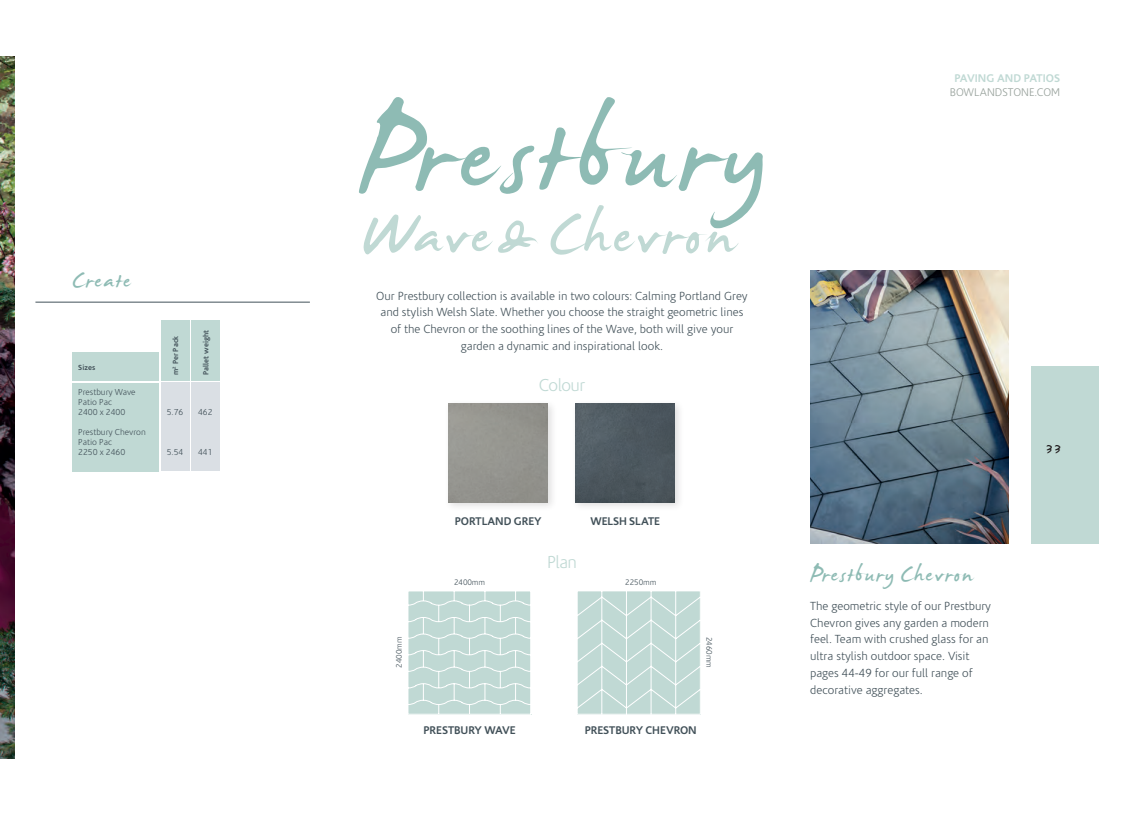
<style>
.page{position:relative;width:1124px;height:815px;background:#fff}
.page>*{position:absolute;margin:0;border:0;box-sizing:border-box;transform-origin:0 0}
.t1{font:176.25px "James Fajardo";letter-spacing:.035em;color:#8ebbb4}
.t2{font:92.5px "James Fajardo";letter-spacing:.045em;color:#c0d9d4}
.t3{font:35px "James Fajardo";letter-spacing:.05em;color:#8ebbb4}
.t4{font:23.75px "James Fajardo";color:#231f20}
.t5{font:300 17.5px "Corisande";letter-spacing:-.035em;color:#c0d9d4}
.t6{font:300 11.88px/16.9px "Corisande";color:#425159}
.t7{font:700 11.25px "Corisande";letter-spacing:-.005em;color:#425159}
.t8{font:300 11.25px "Corisande";letter-spacing:.005em;color:#97a19b}
.t9{font:700 11.25px "Corisande";color:#c0d9d4}
.t10{font:300 8.75px/10px "Corisande";color:#425159}
.t11{font:300 8.12px "Corisande";color:#425159}
.t12{font:700 7.5px "Corisande";color:#425159}
</style>
<div class="page">
<img style="left:0;top:57px;width:14px;height:701px">
<div style="left:1031px;top:367px;width:67px;height:177px;background:#c0d9d4"></div>
<img style="left:810px;top:271px;width:198px;height:273px">
<div style="left:443px;top:398px;width:114px;height:114px;background:#231f20;opacity:.15"></div>
<div style="left:448px;top:403px;width:99px;height:99px;background:#95948f"></div>
<svg style="left:408px;top:591px;width:123px;height:124px;background:#c6dcd8"></svg>
<svg style="left:577px;top:591px;width:124px;height:124px;background:#c6dcd8"></svg>
<hr style="left:35px;top:302px;width:275px;height:1px;background:#425159">
<div style="left:72px;top:383px;width:87px;height:88px;background:#c0d9d4"></div>
<div style="left:161px;top:383px;width:28px;height:88px;background:#dadfe4"></div>
<div style="left:191px;top:383px;width:28px;height:88px;background:#dadfe4"></div>
<div style="left:72px;top:353px;width:87px;height:28px;background:#c0d9d4"></div>
<div style="left:161px;top:321px;width:28px;height:60px;background:#c0d9d4"></div>
<div style="left:191px;top:321px;width:28px;height:60px;background:#c0d9d4"></div>
<div style="left:570px;top:398px;width:114px;height:114px;background:#231f20;opacity:.15"></div>
<img style="left:575px;top:403px;width:99px;height:99px">
<h3 class="t3" style="left:72px;top:263px;width:60px">Create</h3>
<p class="t12" style="left:78px;top:363px;width:18px">Sizes</p>
<p class="t10" style="left:78px;top:387px;width:59px">Prestbury Wave<br>Patio Pac<br>2400 x 2400</p>
<p class="t10" style="left:78px;top:427px;width:69px">Prestbury Chevron<br>Patio Pac<br>2250 x 2460</p>
<p class="t12" style="left:171px;top:375px;width:41px;rotate:-90deg">m<sup>2</sup> Per Pack</p>
<p class="t12" style="left:201px;top:375px;width:46px;rotate:-90deg">Pallet weight</p>
<p class="t10" style="left:167px;top:407px;width:18px">5.76</p>
<p class="t10" style="left:167px;top:448px;width:18px">5.54</p>
<p class="t10" style="left:198px;top:407px;width:16px">462</p>
<p class="t10" style="left:198px;top:448px;width:16px">441</p>
<h1 class="t1" style="left:358px;top:64px;width:408px">Prestbury</h1>
<h2 class="t2" style="left:362px;top:188px;width:372px">Wave&amp; Chevron</h2>
<p class="t6" style="left:376px;top:287px;width:373px;text-align:center">Our Prestbury collection is available in two colours: Calming Portland Grey and stylish Welsh Slate. Whether you choose the straight geometric lines of the Chevron or the soothing lines of the Wave, both will give your garden a dynamic and inspirational look.</p>
<h3 class="t5" style="left:539px;top:376px;width:48px">Colour</h3>
<p class="t7" style="left:454px;top:515px;width:88px">PORTLAND GREY</p>
<h3 class="t5" style="left:547px;top:553px;width:31px">Plan</h3>
<p class="t7" style="left:590px;top:515px;width:71px">WELSH SLATE</p>
<p class="t11" style="left:454px;top:578px;width:33px">2400mm</p>
<p class="t11" style="left:625px;top:578px;width:33px">2250mm</p>
<p class="t11" style="left:394px;top:668px;width:33px;rotate:-90deg">2400mm</p>
<p class="t11" style="left:713px;top:637px;width:33px;rotate:90deg">2460mm</p>
<p class="t7" style="left:423px;top:724px;width:93px">PRESTBURY WAVE</p>
<p class="t7" style="left:584px;top:724px;width:113px">PRESTBURY CHEVRON</p>
<p class="t9" style="left:954px;top:72px;width:107px">PAVING AND PATIOS</p>
<p class="t8" style="left:949px;top:87px;width:112px">BOWLANDSTONE.COM</p>
<h3 class="t3" style="left:810px;top:557px;width:164px">Prestbury Chevron</h3>
<p class="t6" style="left:810px;top:598px;width:182px">The geometric style of our Prestbury<br>Chevron gives any garden a modern feel. Team with crushed glass for an ultra stylish outdoor space. Visit pages 44-49 for our full range of decorative aggregates.</p>
<h3 class="t4" style="left:1045px;top:436px;width:17px">33</h3>
</div>
